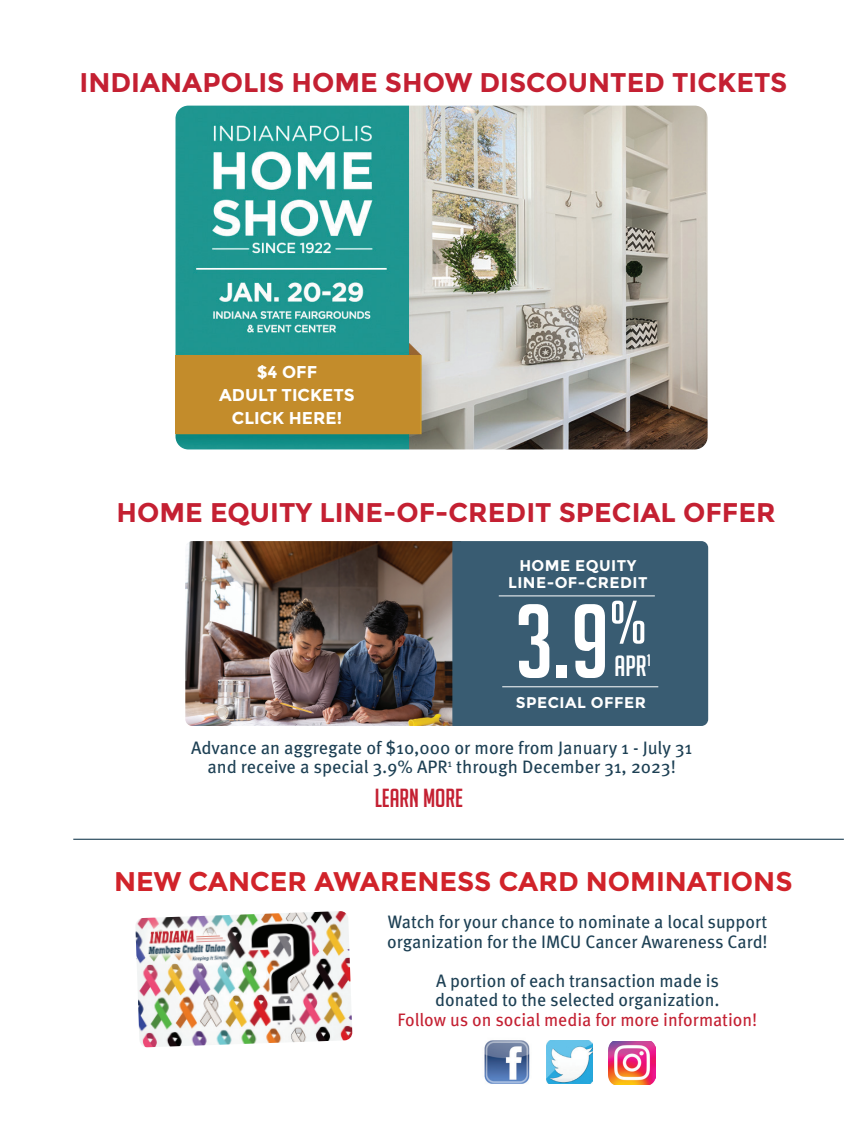
<style>
.page{position:relative;width:864px;height:1134px;background:#fff}
.page>*{position:absolute;margin:0;border:0;box-sizing:border-box;transform-origin:0 0}
.t1{font:102.9px "Big Noodle Titling";color:#fff}
.t2{font:60px "Big Noodle Titling";color:#fff}
.t3{font:28.5px "Big Noodle Titling";color:#fff}
.t4{font:700 27px "Montserrat";color:#c42032}
.t5{font:700 27px "Montserrat";color:#d1232a}
.t6{font:25.5px "Big Noodle Titling";color:#c42032}
.t7{font:18px/19.5px "Meta OT";color:#1d4054}
.t8{font:18px "Meta OT";color:#c42032}
.t9{font:700 17.1px "Montserrat";color:#fff}
.t10{font:16.65px "Big Noodle Titling";color:#fff}
.t11{font:700 15.45px "Montserrat";letter-spacing:.03em;color:#fff}
</style>
<div class="page">
<hr style="left:73px;top:839px;width:771px;height:1px;background:#1d4054">
<img style="left:185px;top:541px;width:267px;height:185px">
<div style="left:452px;top:541px;width:256px;height:185px;background:#395c72"></div>
<hr style="left:499px;top:595px;width:156px;height:1px;background:#fff">
<hr style="left:502px;top:686px;width:156px;height:1px;background:#fff">
<img style="left:135px;top:911px;width:217px;height:136px">
<img style="left:176px;top:106px;width:532px;height:343px">
<div style="left:176px;top:355px;width:244px;height:79px;background:#c38c2b"></div>
<img style="left:484px;top:1040px;width:46px;height:44px">
<img style="left:547px;top:1041px;width:46px;height:43px">
<img style="left:609px;top:1041px;width:46px;height:43px">
<p class="t4" style="left:80px;top:67px;width:709px">INDIANAPOLIS HOME SHOW DISCOUNTED TICKETS</p>
<p class="t9" style="left:257px;top:362px;width:62px">$4 OFF</p>
<p class="t9" style="left:219px;top:384px;width:137px">ADULT TICKETS</p>
<p class="t9" style="left:232px;top:407px;width:112px">CLICK HERE!</p>
<p class="t4" style="left:117px;top:497px;width:661px">HOME EQUITY LINE-OF-CREDIT SPECIAL OFFER</p>
<p class="t11" style="left:519px;top:556px;width:118px">HOME EQUITY</p>
<p class="t11" style="left:508px;top:573px;width:141px">LINE-OF-CREDIT</p>
<p class="t2" style="left:610px;top:590px;width:39px">%</p>
<p class="t1" style="left:515px;top:586px;width:96px">3.9</p>
<p class="t10" style="left:647px;top:651px;width:6px">1</p>
<p class="t3" style="left:615px;top:650px;width:34px">APR</p>
<p class="t11" style="left:516px;top:693px;width:132px">SPECIAL OFFER</p>
<p class="t7" style="left:191px;top:738px;width:503px">Advance an aggregate of $10,000 or more from January 1 - July 31</p>
<p class="t7" style="left:207px;top:757px;width:470px">and receive a special 3.9% APR<sup>1</sup> through December 31, 2023!</p>
<p class="t6" style="left:375px;top:784px;width:90px">LEARN MORE</p>
<p class="t5" style="left:114px;top:866px;width:680px">NEW CANCER AWARENESS CARD NOMINATIONS</p>
<p class="t7" style="left:387px;top:912px;width:382px">Watch for your chance to nominate a local support organization for the IMCU Cancer Awareness Card!</p>
<p class="t7" style="left:436px;top:971px;width:285px">A portion of each transaction made is</p>
<p class="t7" style="left:435px;top:990px;width:286px">donated to the selected organization.</p>
<p class="t8" style="left:398px;top:1008px;width:361px">Follow us on social media for more information!</p>
</div>
